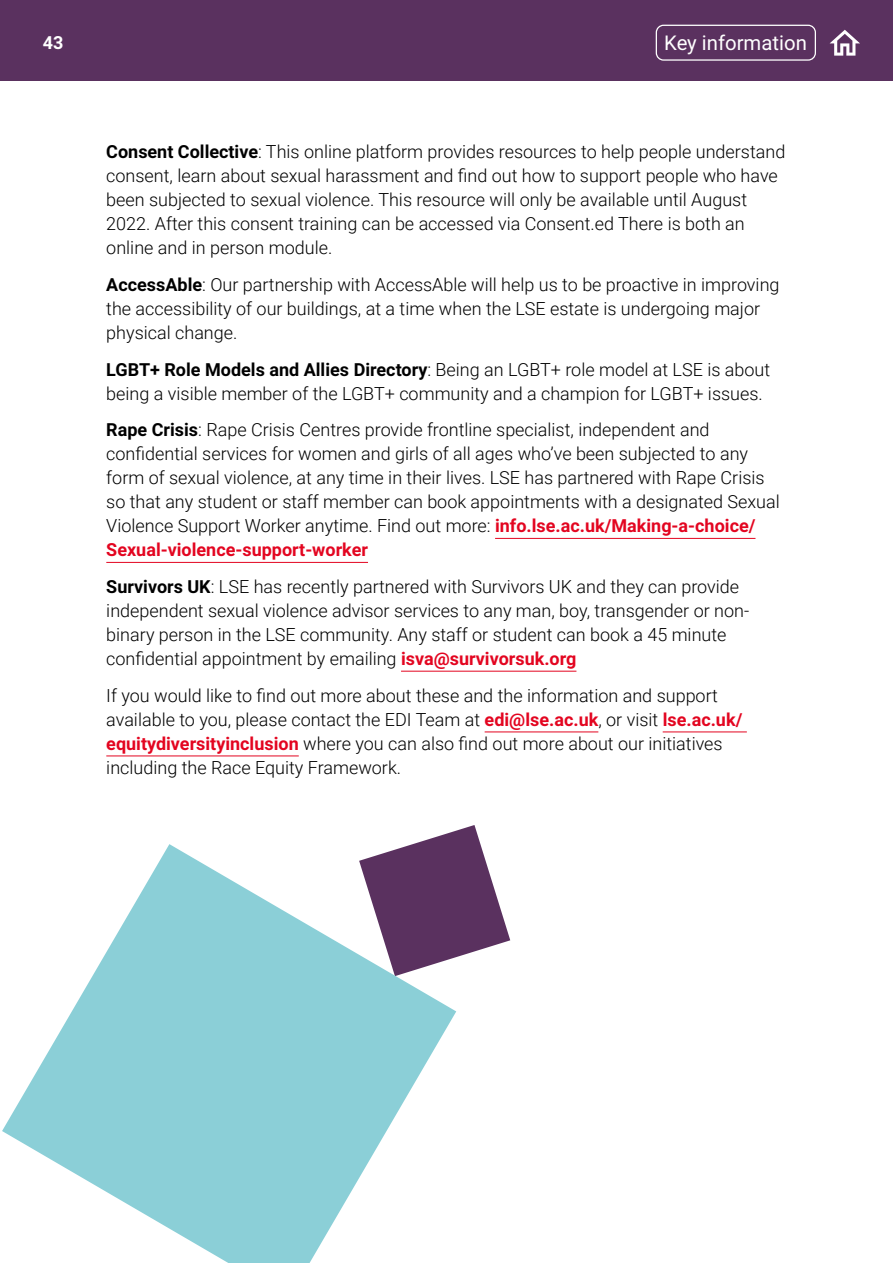
<style>
.page{position:relative;width:893px;height:1263px;background:#fff}
.page>*{position:absolute;margin:0;border:0;box-sizing:border-box;transform-origin:0 0}
.t1{font:20.4px "Roboto";color:#fff}
.t2{font:300 18px/24px "Roboto";color:#000}
.t3{font:700 18px "Roboto";color:#fff}
.s1{font-weight:700}
.s2{font-weight:700;color:#e30520}
</style>
<div class="page">
<hr style="left:495px;top:538px;width:260px;height:1px;background:#e30520">
<hr style="left:106px;top:562px;width:262px;height:1px;background:#e30520">
<hr style="left:401px;top:671px;width:175px;height:1px;background:#e30520">
<hr style="left:485px;top:732px;width:113px;height:1px;background:#e30520">
<hr style="left:663px;top:732px;width:84px;height:1px;background:#e30520">
<hr style="left:106px;top:756px;width:193px;height:1px;background:#e30520">
<svg style="left:413px;top:825px;width:97px;height:133px"></svg>
<svg style="left:2px;top:844px;width:454px;height:419px;fill:#8bcfd7"></svg>
<div style="left:0;top:0;width:893px;height:81px;background:#5a315f"></div>
<div style="left:656px;top:25px;width:160px;height:36px;border:1px solid #fff;border-radius:7px"></div>
<svg style="left:830px;top:30px;width:30px;height:26px"></svg>
<p class="t3" style="left:43px;top:30px;width:22px">43</p>
<p class="t1" style="left:664px;top:29px;width:144px">Key information</p>
<p class="t2" style="left:106px;top:139px;width:680px"><span class="s1">Consent Collective</span>: This online platform provides resources to help people understand consent, learn about sexual harassment and find out how to support people who have been subjected to sexual violence. This resource will only be available until August 2022. After this consent training can be accessed via Consent.ed There is both an online and in person module.</p>
<p class="t2" style="left:106px;top:272px;width:675px"><span class="s1">AccessAble</span>: Our partnership with AccessAble will help us to be proactive in improving the accessibility of our buildings, at a time when the LSE estate is undergoing major physical change.</p>
<p class="t2" style="left:106px;top:356px;width:665px"><span class="s1">LGBT+ Role Models and Allies Directory</span>: Being an LGBT+ role model at LSE is about being a visible member of the LGBT+ community and a champion for LGBT+ issues.</p>
<p class="t2" style="left:106px;top:417px;width:675px"><span class="s1">Rape Crisis</span>: Rape Crisis Centres provide frontline specialist, independent and confidential services for women and girls of all ages who’ve been subjected to any form of sexual violence, at any time in their lives. LSE has partnered with Rape Crisis so that any student or staff member can book appointments with a designated Sexual Violence Support Worker anytime. Find out more: <span class="s2">info.lse.ac.uk/Making-a-choice/ Sexual-violence-support-worker</span></p>
<p class="t2" style="left:106px;top:574px;width:644px"><span class="s1">Survivors UK</span>: LSE has recently partnered with Survivors UK and they can provide independent sexual violence advisor services to any man, boy, transgender or non&shy;binary person in the LSE community. Any staff or student can book a 45 minute confidential appointment by emailing <span class="s2">isva@survivorsuk.org</span></p>
<p class="t2" style="left:106px;top:683px;width:638px">If you would like to find out more about these and the information and support available to you, please contact the EDI Team at <span class="s2">edi@lse.ac.uk</span>, or visit <span class="s2">lse.ac.uk/ equitydiversityinclusion</span> where you can also find out more about our initiatives including the Race Equity Framework.</p>
</div>
